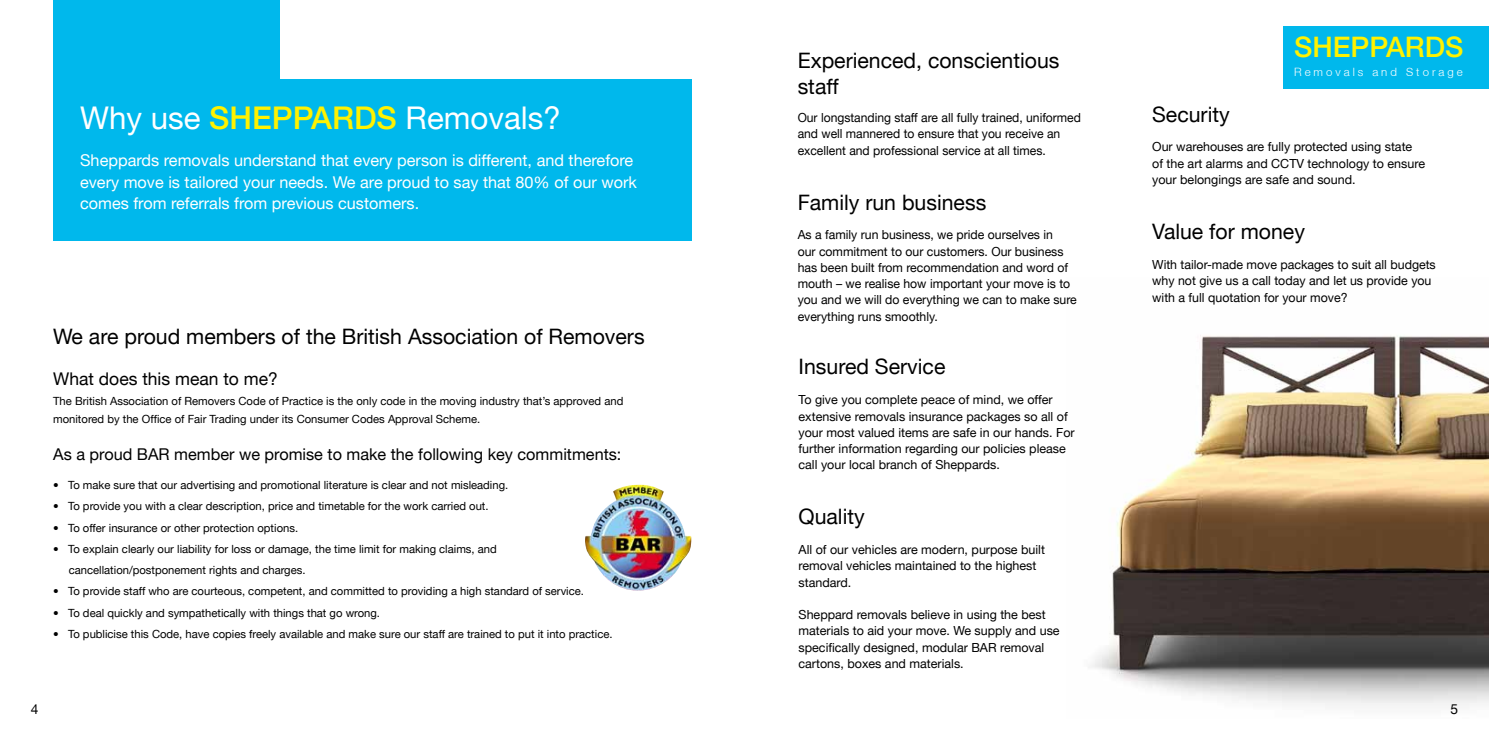
<style>
.page{position:relative;width:1489px;height:745px;background:#fff}
.page>*{position:absolute;margin:0;border:0;box-sizing:border-box;transform-origin:0 0}
.t1{font:500 31.25px "Helvetica Neue LT";color:#fff200}
.t2{font:31.25px "Helvetica Neue LT";color:#fff}
.t3{font:500 28.25px "Helvetica Neue LT";color:#fff200}
.t4{font:21.25px/25.5px "Helvetica Neue LT";color:#000}
.t5{font:17.5px "Helvetica Neue LT";color:#000}
.t6{font:16.25px/21.2px "Helvetica Neue LT";color:#fff}
.t7{font:16.25px "Helvetica Neue LT";color:#000}
.t8{font:13.75px "Helvetica Neue LT";color:#000}
.t9{font:12.5px/16.2px "Helvetica Neue LT";color:#000}
.t10{font:300 11.38px "Helvetica Neue LT";letter-spacing:.26em;color:#fff}
.t11{font:11.25px/17.5px "Helvetica Neue LT";color:#000}
.s1{font-weight:400;color:#fff}
.s2{font-weight:500;color:#fff200}
</style>
<div class="page">
<img style="left:1091px;top:335px;width:397px;height:371px">
<div style="left:53px;top:79px;width:638px;height:162px;background:#00b8ec"></div>
<div style="left:53px;top:0;width:227px;height:135px;background:#00b8ec"></div>
<img style="left:585px;top:484px;width:106px;height:106px">
<div style="left:1283px;top:26px;width:205px;height:63px;background:#00b8ec"></div>
<h1 class="t1" style="left:80px;top:99px;width:171px"><span class="s1">Why use</span> SHEPPARD</h1>
<h1 class="t2" style="left:376px;top:99px;width:186px"><span class="s2">S</span> Removals?</h1>
<h3 class="t6" style="left:80px;top:149px;width:558px">Sheppards removals understand that every person is different, and therefore every move is tailored your needs. We are proud to say that 80% of our work comes from referrals from previous customers.</h3>
<h3 class="t4" style="left:53px;top:323px;width:593px">We are proud members of the British Association of Removers</h3>
<h3 class="t5" style="left:53px;top:368px;width:226px">What does this mean to me?</h3>
<p class="t11" style="left:53px;top:392px;width:571px">The British Association of Removers Code of Practice is the only code in the moving industry that’s approved and monitored by the Office of Fair Trading under its Consumer Codes Approval Scheme.</p>
<h3 class="t7" style="left:53px;top:444px;width:570px">As a proud BAR member we promise to make the following key commitments:</h3>
<p class="t11" style="left:53px;top:475px;width:456px">• To make sure that our advertising and promotional literature is clear and not misleading.</p>
<p class="t11" style="left:53px;top:497px;width:437px">• To provide you with a clear description, price and timetable for the work carried out.</p>
<p class="t11" style="left:53px;top:518px;width:246px">• To offer insurance or other protection options.</p>
<p class="t11" style="left:69px;top:537px;width:429px;line-height:21.2px;text-indent:-16px">• To explain clearly our liability for loss or damage, the time limit for making claims, and cancellation/postponement rights and charges.</p>
<p class="t11" style="left:53px;top:582px;width:532px">• To provide staff who are courteous, competent, and committed to providing a high standard of service.</p>
<p class="t11" style="left:53px;top:603px;width:328px">• To deal quickly and sympathetically with things that go wrong.</p>
<p class="t11" style="left:53px;top:624px;width:561px">• To publicise this Code, have copies freely available and make sure our staff are trained to put it into practice.</p>
<h3 class="t4" style="left:797px;top:48px;width:263px">Experienced, conscientious staff</h3>
<p class="t9" style="left:797px;top:109px;width:285px">Our longstanding staff are all fully trained, uniformed and well mannered to ensure that you receive an excellent and professional service at all times.</p>
<h3 class="t4" style="left:797px;top:189px;width:190px">Family run business</h3>
<p class="t9" style="left:797px;top:226px;width:281px">As a family run business, we pride ourselves in<br>our commitment to our customers. Our business has been built from recommendation and word of mouth – we realise how important your move is to you and we will do everything we can to make sure everything runs smoothly.</p>
<h3 class="t4" style="left:798px;top:353px;width:148px">Insured Service</h3>
<p class="t9" style="left:798px;top:391px;width:277px">To give you complete peace of mind, we offer extensive removals insurance packages so all of your most valued items are safe in our hands. For further information regarding our policies please call your local branch of Sheppards.</p>
<h3 class="t4" style="left:798px;top:503px;width:68px">Quality</h3>
<p class="t9" style="left:798px;top:541px;width:248px">All of our vehicles are modern, purpose built removal vehicles maintained to the highest standard.</p>
<p class="t9" style="left:798px;top:606px;width:262px">Sheppard removals believe in using the best materials to aid your move. We supply and use specifically designed, modular BAR removal cartons, boxes and materials.</p>
<h3 class="t4" style="left:1152px;top:101px;width:79px">Security</h3>
<h2 class="t3" style="left:1293px;top:30px;width:167px">SHEPPARDS</h2>
<p class="t10" style="left:1293px;top:64px;width:170px">Removals and Storage</p>
<p class="t9" style="left:1152px;top:139px;width:274px">Our warehouses are fully protected using state of the art alarms and CCTV technology to ensure your belongings are safe and sound.</p>
<h3 class="t4" style="left:1152px;top:218px;width:154px">Value for money</h3>
<p class="t9" style="left:1152px;top:256px;width:285px">With tailor-made move packages to suit all budgets why not give us a call today and let us provide you with a full quotation for your move?</p>
<p class="t8" style="left:31px;top:700px;width:9px">4</p>
<p class="t8" style="left:1450px;top:700px;width:9px">5</p>
</div>
